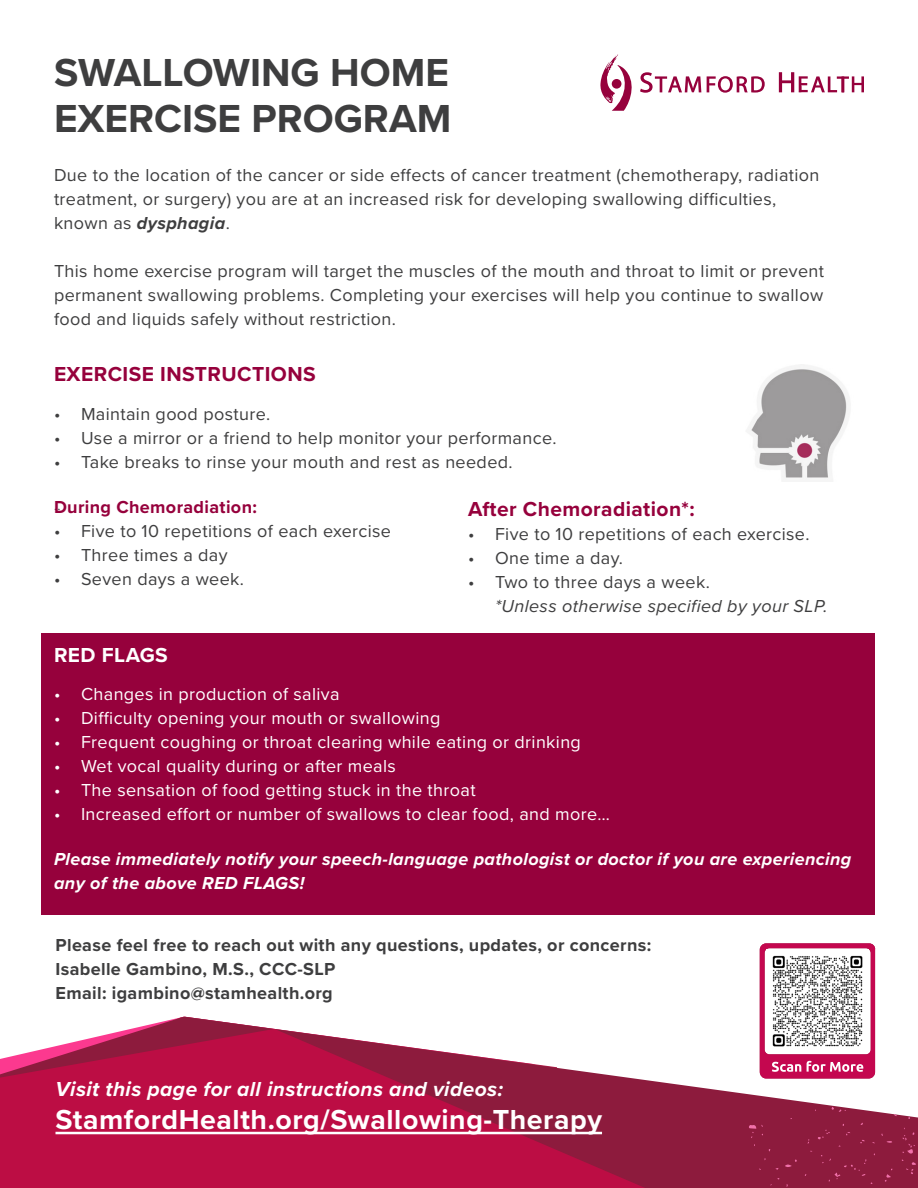
<style>
.page{position:relative;width:918px;height:1188px;background:#fff}
.page>*{position:absolute;margin:0;border:0;box-sizing:border-box;transform-origin:0 0}
.barcode{font:700 40.5px/46.5px "Proxima Nova";color:#3e3e3f}
.barcode-2{font:700 28.5px "Proxima Nova";letter-spacing:.02em;color:#fff}
.barcode-3{font:700 21px "Proxima Nova";letter-spacing:.02em;color:#96013c}
.barcode-4{font:italic 700 21px "Proxima Nova";letter-spacing:.02em;color:#fff}
.barcode-5{font:700 21px "Proxima Nova";letter-spacing:.02em;color:#fff}
.barcode-6{font:18px/24px "Proxima Nova";letter-spacing:.02em;color:#3e3e3f}
.t1{font:18px "Proxima Nova";letter-spacing:.02em;color:#fff}
.barcode-7{font:700 18px/24px "Proxima Nova";letter-spacing:.02em;color:#3e3e3f}
.barcode-8{font:italic 700 18px/24px "Proxima Nova";letter-spacing:.02em;color:#fff}
.t2{font:italic 18px/24px "Proxima Nova";letter-spacing:.02em;color:#3e3e3f}
.barcode-9{font:700 18px "Proxima Nova";letter-spacing:.02em;color:#96013c}
.barcode-10{font:13.5px "Proxima Nova";color:#3e3e3f}
.s1{font-weight:700;font-style:italic}
.s2{font-style:normal}
</style>
<div class="page">
<svg style="left:707px;top:76px;width:58px;height:17px"></svg>
<svg style="left:779px;top:72px;width:85px;height:20px"></svg>
<svg style="left:600px;top:54px;width:101px;height:57px"></svg>
<div style="left:612px;top:79px;width:9px;height:10px;background:#96013c;border-radius:50%"></div>
<img style="left:748px;top:365px;width:102px;height:116px">
<div style="left:42px;top:633px;width:833px;height:281px;background:#96013c"></div>
<svg style="left:131px;top:1017px;width:787px;height:171px;fill:#8d1b3d"></svg>
<svg style="left:785px;top:1159px;width:12px;height:9px"></svg>
<svg style="left:881px;top:1133px;width:11px;height:10px"></svg>
<svg style="left:770px;top:1178px;width:10px;height:7px"></svg>
<svg style="left:831px;top:1107px;width:15px;height:5px"></svg>
<svg style="left:749px;top:1125px;width:14px;height:13px"></svg>
<svg style="left:828px;top:1095px;width:5px;height:4px"></svg>
<svg style="left:900px;top:1094px;width:18px;height:11px"></svg>
<svg style="left:881px;top:1093px;width:9px;height:6px"></svg>
<svg style="left:846px;top:1132px;width:4px;height:3px"></svg>
<svg style="left:860px;top:1139px;width:5px;height:4px"></svg>
<svg style="left:885px;top:1168px;width:7px;height:14px"></svg>
<svg style="left:902px;top:1128px;width:13px;height:26px"></svg>
<svg style="left:818px;top:1130px;width:12px;height:10px"></svg>
<svg style="left:902px;top:1160px;width:14px;height:15px"></svg>
<div style="left:821px;top:1153px;width:54px;height:31px;background:#8d1b3d"></div>
<svg style="left:807px;top:1139px;width:3px;height:4px"></svg>
<svg style="left:0;top:1029px;width:645px;height:159px;background:#b92c58"></svg>
<hr style="left:56px;top:1132px;width:546px;height:2px;background:#fff">
<svg style="left:760px;top:943px;width:115px;height:135px;background:#ce3770"></svg>
<img style="left:766px;top:950px;width:103px;height:103px">
<p class="barcode" style="left:54px;top:48px;width:399px">SWALLOWING HOME<br>EXERCISE PROGRAM</p>
<p class="barcode-6" style="left:54px;top:163px;width:767px">Due to the location of the cancer or side effects of cancer treatment (chemotherapy, radiation treatment, or surgery) you are at an increased risk for developing swallowing difficulties, known as <span class="s1">dysphagia</span>.</p>
<p class="barcode-6" style="left:54px;top:259px;width:772px;text-align:justify">This home exercise program will target the muscles of the mouth and throat to limit or prevent permanent swallowing problems. Completing your exercises will help you continue to swallow food and liquids safely without restriction.</p>
<p class="barcode-3" style="left:54px;top:358px;width:263px">EXERCISE INSTRUCTIONS</p>
<p class="barcode-6" style="left:54px;top:401px;width:218px">• Maintain good posture.</p>
<p class="barcode-6" style="left:54px;top:425px;width:504px">• Use a mirror or a friend to help monitor your performance.</p>
<p class="barcode-6" style="left:54px;top:449px;width:460px">• Take breaks to rinse your mouth and rest as needed.</p>
<p class="barcode-10" style="left:54px;top:495px;width:8px">..</p>
<p class="barcode-9" style="left:54px;top:494px;width:204px">During Chemoradiation:</p>
<p class="barcode-6" style="left:54px;top:518px;width:339px">• Five to 10 repetitions of each exercise</p>
<p class="barcode-6" style="left:54px;top:542px;width:175px">• Three times a day</p>
<p class="barcode-6" style="left:54px;top:566px;width:191px">• Seven days a week.</p>
<p class="barcode-3" style="left:468px;top:493px;width:228px">After Chemoradiation*:</p>
<p class="barcode-6" style="left:468px;top:521px;width:343px">• Five to 10 repetitions of each exercise.</p>
<p class="barcode-6" style="left:468px;top:545px;width:157px">• One time a day.</p>
<p class="t2" style="left:495px;top:569px;width:334px;text-indent:-27px"><span class="s2">• Two to three days a week.<br></span>*Unless otherwise specified by your SLP.</p>
<p class="barcode-5" style="left:54px;top:639px;width:115px">RED FLAGS</p>
<p class="t1" style="left:54px;top:681px;width:287px">• Changes in production of saliva</p>
<p class="t1" style="left:54px;top:705px;width:388px">• Difficulty opening your mouth or swallowing</p>
<p class="t1" style="left:54px;top:729px;width:528px">• Frequent coughing or throat clearing while eating or drinking</p>
<p class="t1" style="left:54px;top:753px;width:343px">• Wet vocal quality during or after meals</p>
<p class="t1" style="left:54px;top:777px;width:423px">• The sensation of food getting stuck in the throat</p>
<p class="t1" style="left:54px;top:801px;width:557px">• Increased effort or number of swallows to clear food, and more…</p>
<p class="barcode-8" style="left:54px;top:847px;width:799px">Please immediately notify your speech-language pathologist or doctor if you are experiencing any of the above RED FLAGS!</p>
<p class="barcode-7" style="left:56px;top:933px;width:597px">Please feel free to reach out with any questions, updates, or concerns:</p>
<p class="barcode-7" style="left:56px;top:957px;width:281px">Isabelle Gambino, M.S., CCC-SLP<br>Email: igambino@stamhealth.org</p>
<p class="barcode-4" style="left:56px;top:1073px;width:449px">Visit this page for all instructions and videos:</p>
<p class="barcode-2" style="left:56px;top:1098px;width:548px">StamfordHealth.org/Swallowing-Therapy</p>
</div>
